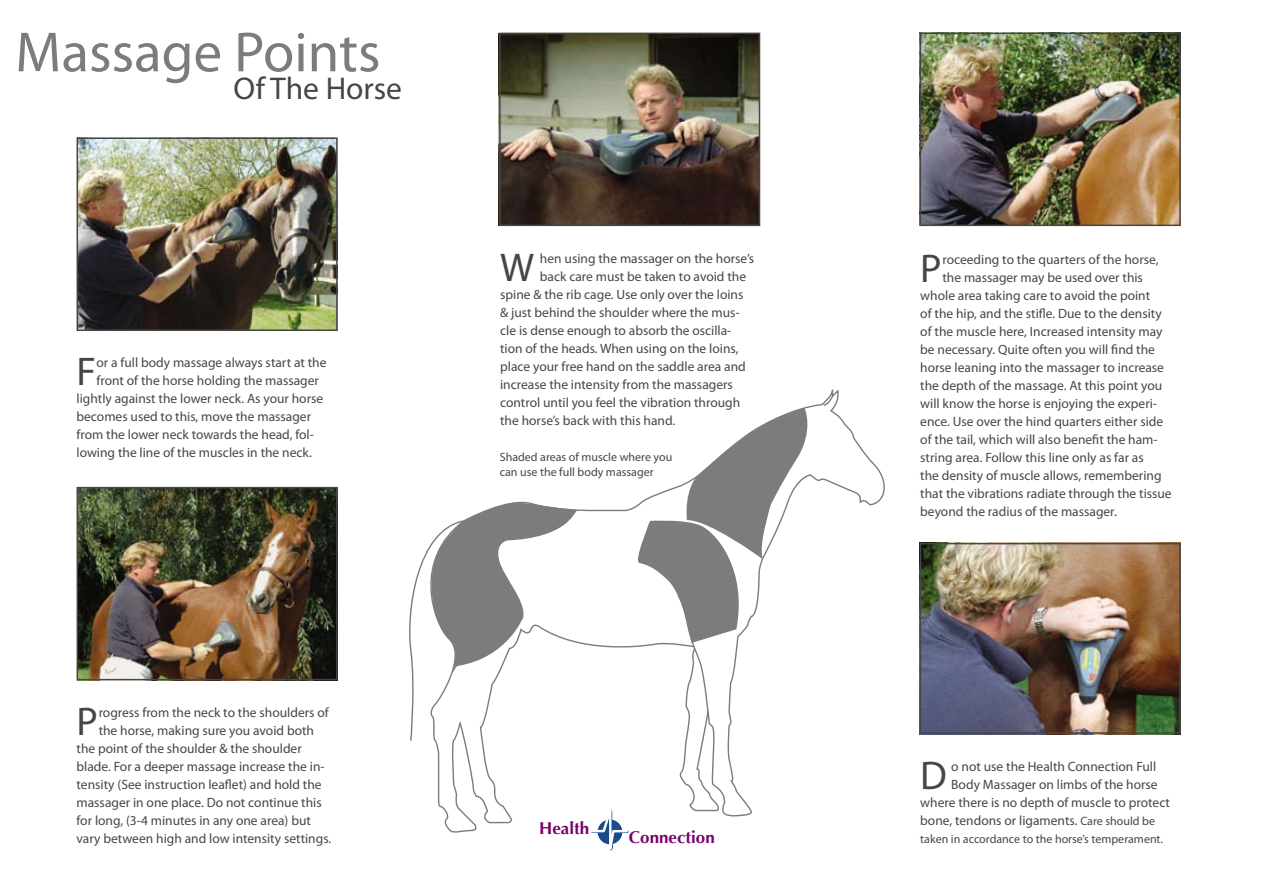
<style>
.page{position:relative;width:1263px;height:893px;background:#fff}
.page>*{position:absolute;margin:0;border:0;box-sizing:border-box;transform-origin:0 0}
.t1{font:57px "Myriad Pro";color:#7c7c7c}
.t2{font:40.2px "Myriad Pro";color:#464646}
.t3{font:31.5px "Myriad Pro";color:#464646}
.t4{font:700 17.1px "Optima";color:#78006b}
.t5{font:700 16.95px "Optima";color:#78006b}
.t6{font:13.5px "Myriad Pro";color:#464646}
.t7{font:12px/15px "Myriad Pro";color:#464646}
.s1{font-size:12px}
</style>
<div class="page">
<img style="left:923px;top:546px;width:255px;height:185px">
<img style="left:923px;top:36px;width:255px;height:187px">
<svg style="left:435px;top:742px;width:78px;height:91px"></svg>
<svg style="left:462px;top:389px;width:423px;height:428px"></svg>
<svg style="left:409px;top:503px;width:168px;height:239px"></svg>
<div style="left:920px;top:33px;width:261px;height:193px;border:2px solid #464646"></div>
<img style="left:80px;top:490px;width:255px;height:187px">
<div style="left:77px;top:487px;width:261px;height:193px;border:2px solid #464646"></div>
<img style="left:502px;top:36px;width:255px;height:187px">
<div style="left:499px;top:33px;width:261px;height:193px;border:2px solid #464646"></div>
<img style="left:80px;top:140px;width:255px;height:188px">
<div style="left:77px;top:137px;width:261px;height:194px;border:2px solid #464646"></div>
<div style="left:920px;top:543px;width:261px;height:191px;border:2px solid #464646"></div>
<svg style="left:589px;top:409px;width:225px;height:442px"></svg>
<h1 class="t1" style="left:15px;top:17px;width:367px">Massage Points</h1>
<h3 class="t3" style="left:234px;top:69px;width:170px">Of The Horse</h3>
<h2 class="t2" style="left:77px;top:347px;width:21px">F</h2>
<p class="t6" style="left:96px;top:355px;width:232px">or a full body massage always start at the</p>
<p class="t6" style="left:96px;top:373px;width:224px">front of the horse holding the massager</p>
<p class="t6" style="left:77px;top:391px;width:248px">lightly against the lower neck. As your horse</p>
<p class="t6" style="left:77px;top:409px;width:236px">becomes used to this, move the massager</p>
<p class="t6" style="left:77px;top:427px;width:239px">from the lower neck towards the head, fol-</p>
<p class="t6" style="left:77px;top:445px;width:237px">lowing the line of the muscles in the neck.</p>
<h2 class="t2" style="left:77px;top:697px;width:23px">P</h2>
<p class="t6" style="left:99px;top:704px;width:232px">rogress from the neck to the shoulders of</p>
<p class="t6" style="left:99px;top:722px;width:217px">the horse, making sure you avoid both</p>
<p class="t6" style="left:77px;top:740px;width:227px">the point of the shoulder &amp; the shoulder</p>
<p class="t6" style="left:77px;top:758px;width:250px">blade. For a deeper massage increase the in-</p>
<p class="t6" style="left:77px;top:776px;width:247px">tensity (See instruction leaflet) and hold the</p>
<p class="t6" style="left:77px;top:794px;width:247px">massager in one place. Do not continue this</p>
<p class="t6" style="left:77px;top:812px;width:236px">for long, (3-4 minutes in any one area) but</p>
<p class="t6" style="left:77px;top:830px;width:256px">vary between high and low intensity settings.</p>
<h2 class="t2" style="left:500px;top:243px;width:36px">W</h2>
<p class="t6" style="left:540px;top:250px;width:216px">hen using the massager on the horse’s</p>
<p class="t6" style="left:540px;top:268px;width:208px">back care must be taken to avoid the</p>
<p class="t6" style="left:500px;top:286px;width:245px">spine &amp; the rib cage. Use only over the loins</p>
<p class="t6" style="left:500px;top:304px;width:241px">&amp; just behind the shoulder where the mus-</p>
<p class="t6" style="left:500px;top:322px;width:233px">cle is dense enough to absorb the oscilla-</p>
<p class="t6" style="left:500px;top:340px;width:240px">tion of the heads. When using on the loins,</p>
<p class="t6" style="left:500px;top:358px;width:247px">place your free hand on the saddle area and</p>
<p class="t6" style="left:500px;top:376px;width:234px">increase the intensity from the massagers</p>
<p class="t6" style="left:500px;top:394px;width:242px">control until you feel the vibration through</p>
<p class="t6" style="left:500px;top:412px;width:177px">the horse’s back with this hand.</p>
<p class="t7" style="left:500px;top:449px;width:174px">Shaded areas of muscle where you can use the full body massager</p>
<p class="t4" style="left:539px;top:818px;width:52px">Health</p>
<p class="t5" style="left:629px;top:828px;width:87px">Connection</p>
<h2 class="t2" style="left:920px;top:243px;width:23px">P</h2>
<p class="t6" style="left:942px;top:251px;width:218px">roceeding to the quarters of the horse,</p>
<p class="t6" style="left:942px;top:269px;width:202px">the massager may be used over this</p>
<p class="t6" style="left:920px;top:287px;width:231px">whole area taking care to avoid the point</p>
<p class="t6" style="left:920px;top:305px;width:243px">of the hip, and the stifle. Due to the density</p>
<p class="t6" style="left:920px;top:323px;width:244px">of the muscle here, Increased intensity may</p>
<p class="t6" style="left:920px;top:341px;width:236px">be necessary. Quite often you will find the</p>
<p class="t6" style="left:920px;top:359px;width:245px">horse leaning into the massager to increase</p>
<p class="t6" style="left:920px;top:377px;width:243px">the depth of the massage. At this point you</p>
<p class="t6" style="left:920px;top:395px;width:238px">will know the horse is enjoying the experi-</p>
<p class="t6" style="left:920px;top:413px;width:244px">ence. Use over the hind quarters either side</p>
<p class="t6" style="left:920px;top:431px;width:239px">of the tail, which will also benefit the ham-</p>
<p class="t6" style="left:920px;top:449px;width:225px">string area. Follow this line only as far as</p>
<p class="t6" style="left:920px;top:467px;width:243px">the density of muscle allows, remembering</p>
<p class="t6" style="left:920px;top:485px;width:253px">that the vibrations radiate through the tissue</p>
<p class="t6" style="left:920px;top:503px;width:198px">beyond the radius of the massager.</p>
<h2 class="t2" style="left:920px;top:751px;width:28px">D</h2>
<p class="t6" style="left:951px;top:758px;width:206px">o not use the Health Connection Full</p>
<p class="t6" style="left:951px;top:776px;width:208px">Body Massager on limbs of the horse</p>
<p class="t6" style="left:920px;top:794px;width:251px">where there is no depth of muscle to protect</p>
<p class="t6" style="left:920px;top:812px;width:236px">bone, tendons or ligaments. <span class="s1">Care should be</span></p>
<p class="t7" style="left:920px;top:831px;width:244px">taken in accordance to the horse’s temperament.</p>
</div>
